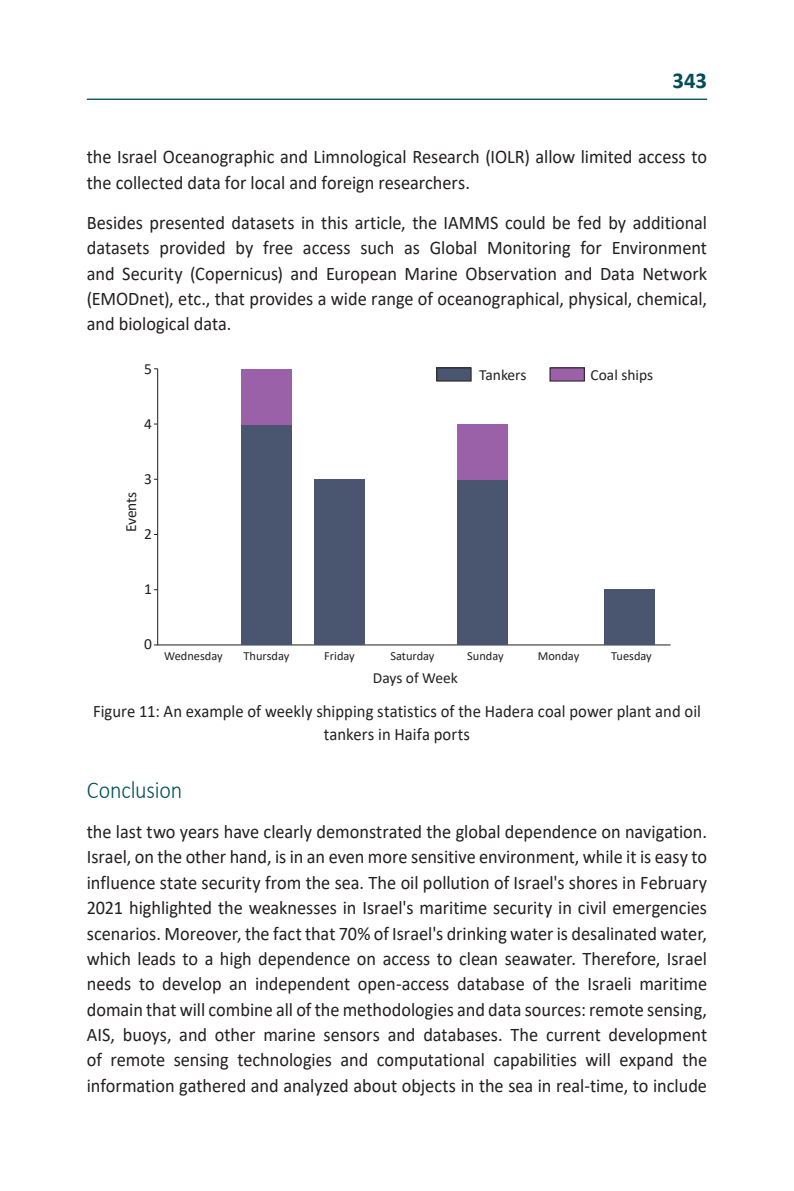
<style>
.page{position:relative;width:794px;height:1191px;background:#fff}
.page>*{position:absolute;margin:0;border:0;box-sizing:border-box;transform-origin:0 0}
.כותרת_2{font:300 24.5px "Calibri";letter-spacing:-.005em;color:#004e59;scale:.9 1}
.t1{font:700 22.75px "Calibri";color:#004e59}
.t2{font:19.25px/25.4px "Calibri";color:#231f20;text-align:justify;scale:.95 1}
.איור{font:17.5px/23.6px "Calibri";color:#231f20;text-align:center;scale:.95 1}
.t3{font:15.4px "Calibri";color:#231f20}
.t4{font:12.42px "Calibri";color:#231f20}
</style>
<div class="page">
<hr style="left:87px;top:99px;width:620px;height:1px;background:#004e59">
<svg style="left:157px;top:368px;width:514px;height:277px"></svg>
<div style="left:437px;top:368px;width:34px;height:13px;background:#4a566f"></div>
<div style="left:436px;top:368px;width:35px;height:13px;border:1px solid #231f20"></div>
<div style="left:550px;top:368px;width:34px;height:13px;background:#9a60a8"></div>
<div style="left:241px;top:424px;width:51px;height:221px;background:#4a566f"></div>
<div style="left:314px;top:479px;width:50px;height:166px;background:#4a566f"></div>
<div style="left:457px;top:479px;width:51px;height:166px;background:#4a566f"></div>
<div style="left:604px;top:590px;width:50px;height:55px;background:#4a566f"></div>
<div style="left:241px;top:369px;width:51px;height:55px;background:#9a60a8"></div>
<div style="left:457px;top:424px;width:51px;height:55px;background:#9a60a8"></div>
<p class="t1" style="left:672px;top:64px;width:36px">343</p>
<p class="t2" style="left:87px;top:144px;width:654px">the Israel Oceanographic and Limnological Research (IOLR) allow limited access to the collected data for local and foreign researchers.</p>
<p class="t2" style="left:87px;top:209px;width:654px">Besides presented datasets in this article, the IAMMS could be fed by additional datasets provided by free access such as Global Monitoring for Environment and Security (Copernicus) and European Marine Observation and Data Network (EMODnet), etc., that provides a wide range of oceanographical, physical, chemical, and biological data.</p>
<p class="t3" style="left:479px;top:364px;width:49px">Tankers</p>
<p class="t3" style="left:590px;top:364px;width:64px">Coal ships</p>
<p class="t3" style="left:144px;top:359px;width:9px">5</p>
<p class="t3" style="left:144px;top:413px;width:9px">4</p>
<p class="t3" style="left:120px;top:532px;width:42px;rotate:-90deg">Events</p>
<p class="t3" style="left:144px;top:468px;width:9px">3</p>
<p class="t3" style="left:144px;top:523px;width:9px">2</p>
<p class="t3" style="left:144px;top:578px;width:9px">1</p>
<p class="t3" style="left:144px;top:633px;width:9px">0</p>
<p class="t4" style="left:164px;top:647px;width:60px">Wednesday</p>
<p class="t4" style="left:244px;top:647px;width:47px">Thursday</p>
<p class="t4" style="left:324px;top:647px;width:32px">Friday</p>
<p class="t4" style="left:390px;top:647px;width:46px">Saturday</p>
<p class="t4" style="left:467px;top:647px;width:38px">Sunday</p>
<p class="t4" style="left:538px;top:647px;width:43px">Monday</p>
<p class="t4" style="left:611px;top:647px;width:42px">Tuesday</p>
<p class="t3" style="left:373px;top:667px;width:87px">Days of Week</p>
<p class="איור" style="left:93px;top:698px;width:641px">Figure 11: An example of weekly shipping statistics of the Hadera coal power plant and oil tankers in Haifa ports</p>
<p class="כותרת_2" style="left:87px;top:774px;width:108px">Conclusion</p>
<p class="t2" style="left:87px;top:818px;width:654px">the last two years have clearly demonstrated the global dependence on navigation.<br>Israel, on the other hand, is in an even more sensitive environment, while it is easy to influence state security from the sea. The oil pollution of Israel's shores in February 2021 highlighted the weaknesses in Israel's maritime security in civil emergencies scenarios. Moreover, the fact that 70% of Israel's drinking water is desalinated water, which leads to a high dependence on access to clean seawater. Therefore, Israel needs to develop an independent open-access database of the Israeli maritime domain that will combine all of the methodologies and data sources: remote sensing, AIS, buoys, and other marine sensors and databases. The current development of remote sensing technologies and computational capabilities will expand the information gathered and analyzed about objects in the sea in real-time, to include</p>
</div>
